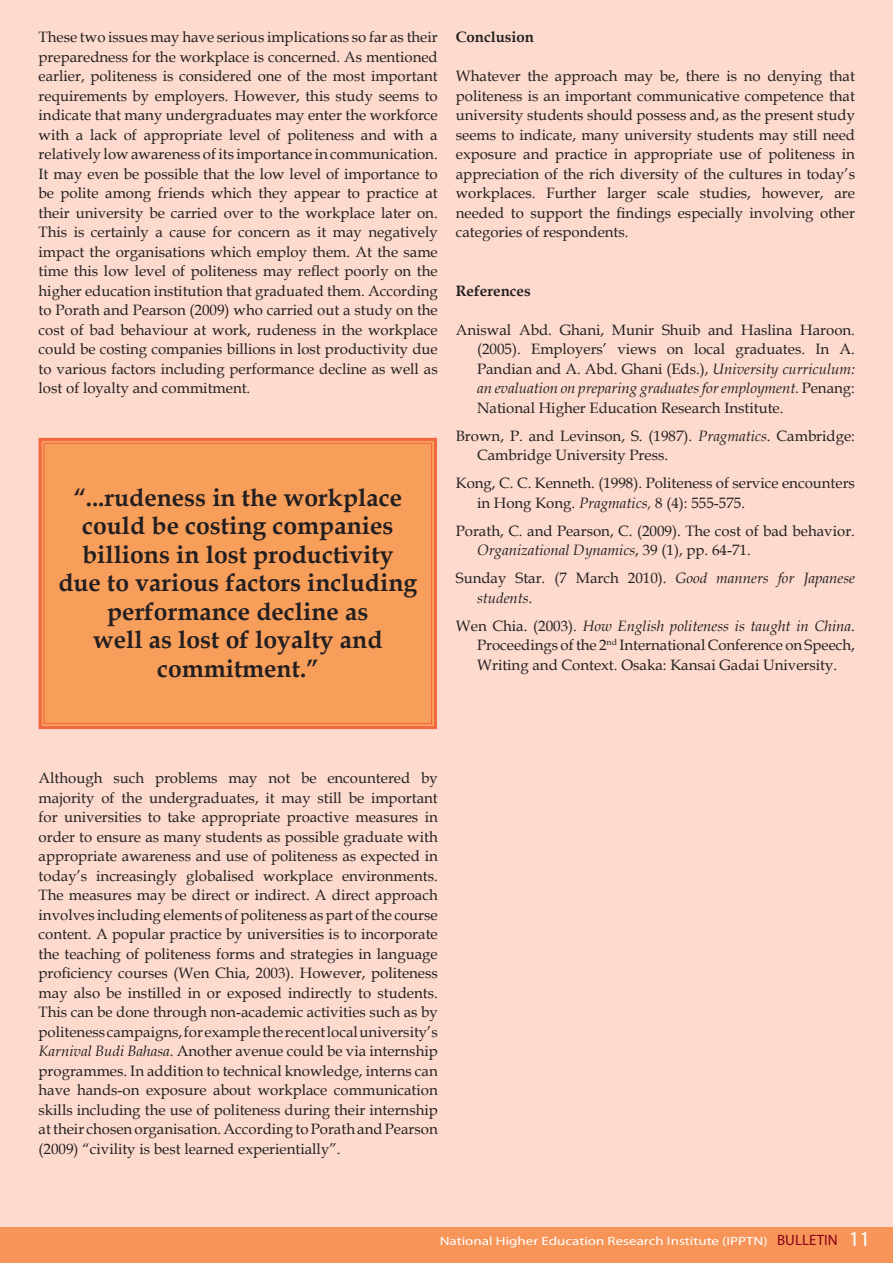
<style>
.page{position:relative;width:893px;height:1263px;background:#fcdacd}
.page>*{position:absolute;margin:0;border:0;box-sizing:border-box;transform-origin:0 0}
.t1{font:700 24.75px/28.5px "Book Antiqua";color:#231f20;text-align:center}
.t2{font:15px/19.5px "Book Antiqua";color:#231f20;text-align:justify}
.t3{font:italic 15px/19.5px "Book Antiqua";color:#231f20}
.t4{font:700 15px "Book Antiqua";color:#231f20}
.t5{font:12px "Myriad Pro";color:#fff;scale:1.25 1}
.s1{font-style:italic}
.s2{font-style:normal}
.s3{font-size:15px;color:#8a0118}
.s4{font-size:21px}
</style>
<div class="page">
<div style="left:0;top:1227px;width:893px;height:36px;background:#f79559"></div>
<div style="left:38px;top:437px;width:399px;height:293px;background:#f89e5b"></div>
<div style="left:44px;top:443px;width:388px;height:281px;border:1px solid #f26640"></div>
<p class="t2" style="left:39px;top:27px;width:401px">These two issues may have serious implications so far as their preparedness for the workplace is concerned. As mentioned earlier, politeness is considered one of the most important requirements by employers. However, this study seems to indicate that many undergraduates may enter the workforce with a lack of appropriate level of politeness and with a relatively low awareness of its importance in communication.<br>It may even be possible that the low level of importance to be polite among friends which they appear to practice at their university be carried over to the workplace later on.<br>This is certainly a cause for concern as it may negatively impact the organisations which employ them. At the same time this low level of politeness may reflect poorly on the higher education institution that graduated them. According to Porath and Pearson (2009) who carried out a study on the cost of bad behaviour at work, rudeness in the workplace could be costing companies billions in lost productivity due to various factors including performance decline as well as lost of loyalty and commitment.</p>
<p class="t1" style="left:58px;top:483px;width:360px">“...rudeness in the workplace could be costing companies billions in lost productivity due to various factors including performance decline as<br>well as lost of loyalty and commitment.”</p>
<p class="t4" style="left:456px;top:27px;width:80px">Conclusion</p>
<p class="t2" style="left:456px;top:66px;width:401px">Whatever the approach may be, there is no denying that politeness is an important communicative competence that university students should possess and, as the present study seems to indicate, many university students may still need exposure and practice in appropriate use of politeness in appreciation of the rich diversity of the cultures in today’s workplaces. Further larger scale studies, however, are needed to support the findings especially involving other categories of respondents.</p>
<p class="t4" style="left:456px;top:280px;width:76px">References</p>
<p class="t2" style="left:477px;top:319px;width:379px;text-indent:-21px">Aniswal Abd. Ghani, Munir Shuib and Haslina Haroon. (2005). Employers’ views on local graduates. In A.<br>Pandian and A. Abd. Ghani (Eds.), <span class="s1">University curriculum: an evaluation on preparing graduates for employment.</span> Penang:<br>National Higher Education Research Institute.</p>
<p class="t2" style="left:477px;top:425px;width:379px;text-indent:-21px">Brown, P. and Levinson, S. (1987). <span class="s1">Pragmatics</span>. Cambridge:<br>Cambridge University Press.</p>
<p class="t2" style="left:477px;top:473px;width:379px;text-indent:-21px">Kong, C. C. Kenneth. (1998). Politeness of service encounters in Hong Kong. <span class="s1">Pragmatics,</span> 8 (4): 555-575.</p>
<p class="t2" style="left:477px;top:520px;width:379px;text-indent:-21px">Porath, C. and Pearson, C. (2009). The cost of bad behavior.<br><span class="s1">Organizational Dynamics</span>, 39 (1), pp. 64-71.</p>
<p class="t3" style="left:477px;top:568px;width:379px;text-indent:-21px"><span class="s2">Sunday Star. (7 March 2010).</span> Good manners for Japanese students.</p>
<p class="t2" style="left:477px;top:615px;width:379px;text-indent:-21px">Wen Chia. (2003). <span class="s1">How English politeness is taught in China</span>.<br>Proceedings of the 2<sup>nd</sup> International Conference on Speech, Writing and Context. Osaka: Kansai Gadai University.</p>
<p class="t2" style="left:39px;top:768px;width:401px">Although such problems may not be encountered by majority of the undergraduates, it may still be important for universities to take appropriate proactive measures in order to ensure as many students as possible graduate with appropriate awareness and use of politeness as expected in today’s increasingly globalised workplace environments.<br>The measures may be direct or indirect. A direct approach involves including elements of politeness as part of the course content. A popular practice by universities is to incorporate the teaching of politeness forms and strategies in language proficiency courses (Wen Chia, 2003). However, politeness may also be instilled in or exposed indirectly to students.<br>This can be done through non-academic activities such as by politeness campaigns, for example the recent local university’s <span class="s1">Karnival Budi Bahasa</span>. Another avenue could be via internship programmes. In addition to technical knowledge, interns can have hands-on exposure about workplace communication skills including the use of politeness during their internship at their chosen organisation. According to Porath and Pearson (2009) “civility is best learned experientially”.</p>
<p class="t5" style="left:440px;top:1234px;width:346px">National Higher Education Research Institute (IPPTN) <span class="s3">BULLETIN</span> <span class="s4">11</span></p>
</div>
